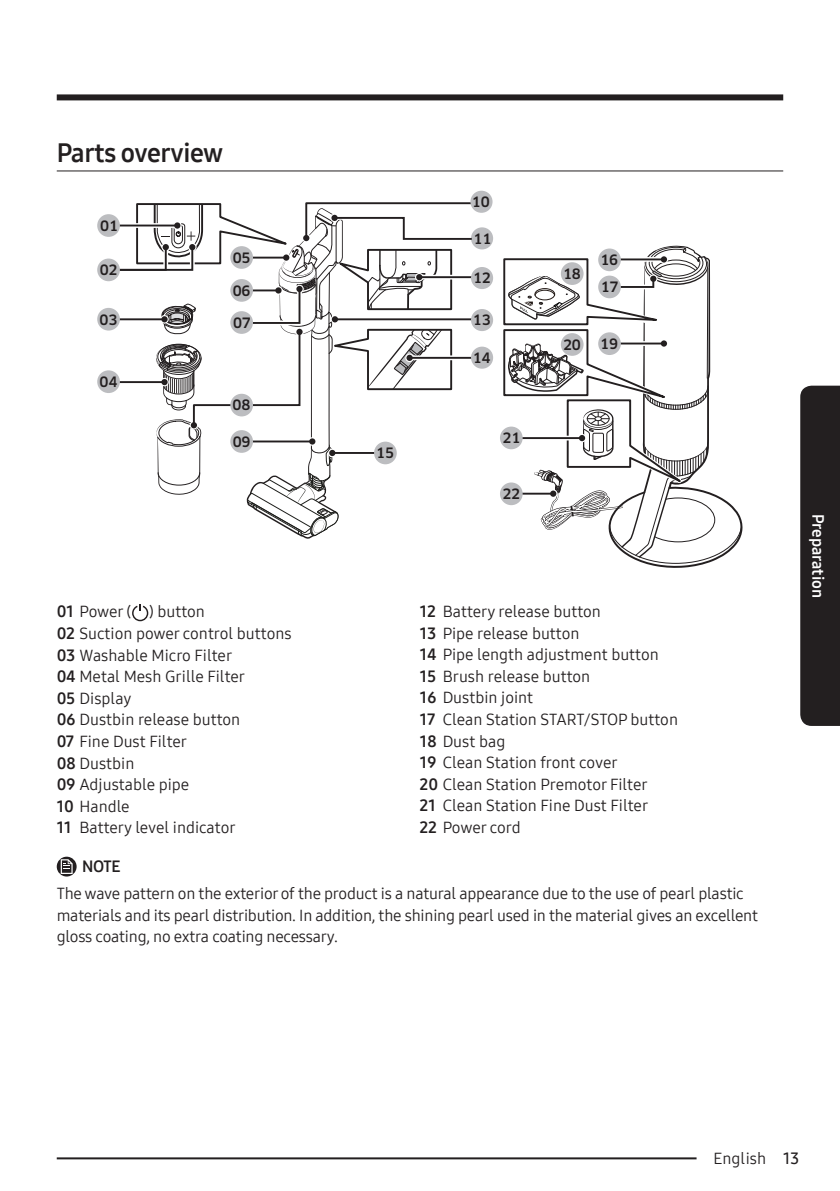
<style>
.page{position:relative;width:840px;height:1191px;background:#fff}
.page>*{position:absolute;margin:0;border:0;box-sizing:border-box;transform-origin:0 0}
.t1{font:26px "Samsung One 700";letter-spacing:-.015em;color:#231f20}
.t2{font:16px/21.6px "Samsung One 400";color:#231f20}
.Sidebar{font:16px "Samsung One 700";color:#fff}
.DL_DT_Icon{font:16px "Samsung One 700";color:#231f20}
.image{font:500 14px "Samsung Clan Pro";letter-spacing:-.015em;color:#231f20}
.s1{font-family:"Samsung One 700"}
.s2{font-family:"Samsung One 600"}
</style>
<div class="page">
<div style="left:57px;top:94px;width:725px;height:6px;background:#231f20"></div>
<hr style="left:57px;top:1157px;width:691px;height:2px;background:#231f20">
<div style="left:696px;top:1146px;width:86px;height:20px;background:#fff"></div>
<svg style="left:800px;top:386px;width:39px;height:340px;background:#282425"></svg>
<hr style="left:57px;top:170px;width:725px;height:1px;background:#231f20">
<div style="left:97px;top:214px;width:23px;height:23px;background:#bcbdc0;border-radius:50%"></div>
<div style="left:97px;top:308px;width:23px;height:22px;background:#bcbdc0;border-radius:50%"></div>
<div style="left:97px;top:370px;width:23px;height:23px;background:#bcbdc0;border-radius:50%"></div>
<div style="left:470px;top:267px;width:23px;height:22px;background:#bcbdc0;border-radius:50%"></div>
<div style="left:470px;top:346px;width:23px;height:23px;background:#bcbdc0;border-radius:50%"></div>
<div style="left:470px;top:309px;width:23px;height:22px;background:#bcbdc0;border-radius:50%"></div>
<div style="left:470px;top:227px;width:23px;height:22px;background:#bcbdc0;border-radius:50%"></div>
<div style="left:470px;top:191px;width:22px;height:22px;background:#bcbdc0;border-radius:50%"></div>
<svg style="left:110px;top:199px;width:368px;height:340px"></svg>
<div style="left:162px;top:244px;width:7px;height:6px;background:#231f20;border-radius:50%"></div>
<div style="left:97px;top:258px;width:23px;height:23px;background:#bcbdc0;border-radius:50%"></div>
<svg style="left:500px;top:247px;width:242px;height:317px"></svg>
<svg style="left:132px;top:604px;width:16px;height:17px"></svg>
<svg style="left:57px;top:856px;width:20px;height:20px"></svg>
<svg style="left:61px;top:859px;width:12px;height:15px"></svg>
<h2 class="t1" style="left:57px;top:135px;width:168px">Parts overview</h2>
<p class="image" style="left:100px;top:217px;width:19px">01</p>
<p class="image" style="left:100px;top:262px;width:19px">02</p>
<p class="image" style="left:100px;top:311px;width:19px">03</p>
<p class="image" style="left:99px;top:374px;width:19px">04</p>
<p class="image" style="left:233px;top:249px;width:19px">05</p>
<p class="image" style="left:232px;top:282px;width:19px">06</p>
<p class="image" style="left:233px;top:314px;width:19px">07</p>
<p class="image" style="left:232px;top:397px;width:19px">08</p>
<p class="image" style="left:232px;top:433px;width:19px">09</p>
<p class="t2" style="left:57px;top:600px;width:150px"><span class="s1">01</span> Power ( ) button</p>
<p class="t2" style="left:57px;top:622px;width:236px"><span class="s1">02</span> Suction power control buttons</p>
<p class="t2" style="left:57px;top:644px;width:177px"><span class="s1">03</span> Washable Micro Filter</p>
<p class="t2" style="left:57px;top:665px;width:190px"><span class="s1">04</span> Metal Mesh Grille Filter</p>
<p class="t2" style="left:57px;top:687px;width:76px"><span class="s1">05</span> Display</p>
<p class="t2" style="left:57px;top:708px;width:185px"><span class="s1">06</span> Dustbin release button</p>
<p class="t2" style="left:57px;top:730px;width:132px"><span class="s1">07</span> Fine Dust Filter</p>
<p class="t2" style="left:57px;top:752px;width:79px"><span class="s1">08</span> Dustbin</p>
<p class="t2" style="left:57px;top:773px;width:134px"><span class="s1">09</span> Adjustable pipe</p>
<p class="t2" style="left:57px;top:795px;width:74px"><span class="s1">10</span> Handle</p>
<p class="t2" style="left:57px;top:816px;width:180px"><span class="s1">11</span> Battery level indicator</p>
<p class="image" style="left:376px;top:445px;width:19px">15</p>
<p class="image" style="left:471px;top:194px;width:19px">10</p>
<p class="image" style="left:473px;top:230px;width:19px">11</p>
<p class="image" style="left:473px;top:270px;width:19px">12</p>
<p class="image" style="left:472px;top:312px;width:19px">13</p>
<p class="image" style="left:472px;top:349px;width:19px">14</p>
<p class="image" style="left:502px;top:430px;width:19px">21</p>
<p class="image" style="left:502px;top:486px;width:19px">22</p>
<p class="image" style="left:562px;top:265px;width:19px">18</p>
<p class="image" style="left:562px;top:336px;width:19px">20</p>
<p class="image" style="left:600px;top:252px;width:19px">16</p>
<p class="image" style="left:600px;top:279px;width:19px">17</p>
<p class="image" style="left:600px;top:336px;width:19px">19</p>
<p class="t2" style="left:420px;top:600px;width:182px"><span class="s1">12</span> Battery release button</p>
<p class="t2" style="left:420px;top:622px;width:161px"><span class="s1">13</span> Pipe release button</p>
<p class="t2" style="left:420px;top:643px;width:240px"><span class="s1">14</span> Pipe length adjustment button</p>
<p class="t2" style="left:420px;top:665px;width:172px"><span class="s1">15</span> Brush release button</p>
<p class="t2" style="left:420px;top:687px;width:115px"><span class="s1">16</span> Dustbin joint</p>
<p class="t2" style="left:420px;top:708px;width:259px"><span class="s1">17</span> Clean Station START/STOP button</p>
<p class="t2" style="left:420px;top:730px;width:87px"><span class="s1">18</span> Dust bag</p>
<p class="t2" style="left:420px;top:751px;width:199px"><span class="s1">19</span> Clean Station front cover</p>
<p class="t2" style="left:420px;top:773px;width:229px"><span class="s1">20</span> Clean Station Premotor Filter</p>
<p class="t2" style="left:420px;top:795px;width:229px"><span class="s1">21</span> Clean Station Fine Dust Filter</p>
<p class="t2" style="left:420px;top:816px;width:102px"><span class="s1">22</span> Power cord</p>
<p class="DL_DT_Icon" style="left:82px;top:855px;width:40px">NOTE</p>
<p class="t2" style="left:57px;top:882px;width:702px">The wave pattern on the exterior of the product is a natural appearance due to the use of pearl plastic materials and its pearl distribution. In addition, the shining pearl used in the material gives an excellent gloss coating, no extra coating necessary.</p>
<p class="Sidebar" style="left:828px;top:514px;width:86px;rotate:90deg">Preparation</p>
<p class="t2" style="left:713px;top:1147px;width:87px">English <span class="s2">13</span></p>
</div>
